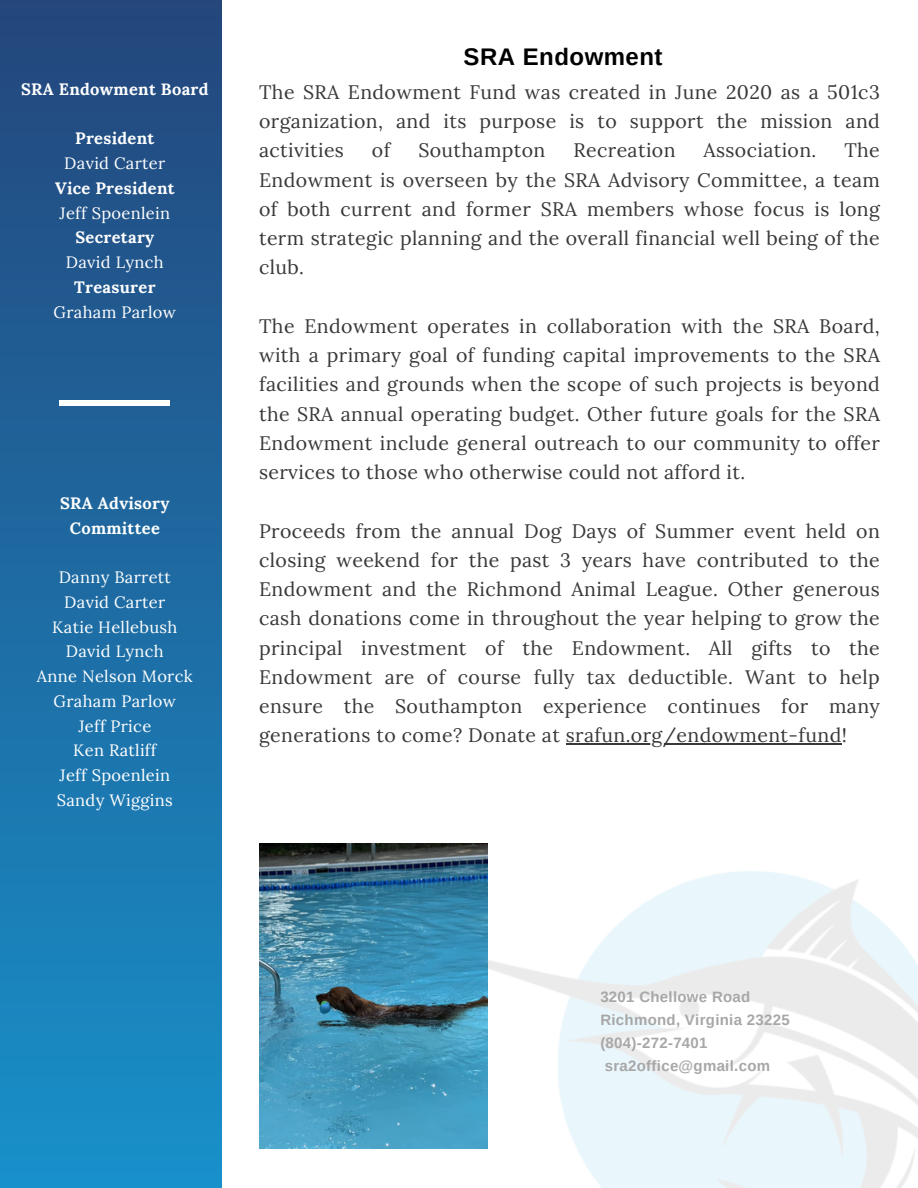
<style>
.page{position:relative;width:918px;height:1188px;background:#fff}
.page>*{position:absolute;margin:0;border:0;box-sizing:border-box;transform-origin:0 0}
.t1{font:700 24px "Arimo";letter-spacing:.02em;color:#000}
.t2{font:19.5px/29.2px "Lora";letter-spacing:.02em;color:#383838;text-align:justify}
.t3{font:16.5px "Lora";letter-spacing:.02em;color:#fff}
.t4{font:700 16.5px/24.8px "Lora";letter-spacing:.02em;color:#fff;text-align:center}
.t5{font:700 15px "Arimo";letter-spacing:.02em;color:#a7a7a8}
</style>
<div class="page">
<div style="left:0;top:0;width:221px;height:1188px;background:linear-gradient(to bottom,#24467b,#1890ca)"></div>
<div style="left:59px;top:400px;width:111px;height:6px;background:#fff"></div>
<img style="left:307px;top:843px;width:611px;height:345px">
<img style="left:259px;top:844px;width:228px;height:304px">
<hr style="left:566px;top:743px;width:276px;height:2px;background:#383838">
<p class="t4" style="left:21px;top:76px;width:189px">SRA Endowment Board</p>
<p class="t4" style="left:75px;top:126px;width:81px">President</p>
<p class="t3" style="left:64px;top:153px;width:102px">David Carter</p>
<p class="t4" style="left:55px;top:175px;width:121px">Vice President</p>
<p class="t3" style="left:60px;top:202px;width:112px">Jeff Spoenlein</p>
<p class="t4" style="left:75px;top:225px;width:80px">Secretary</p>
<p class="t3" style="left:66px;top:252px;width:99px">David Lynch</p>
<p class="t4" style="left:74px;top:274px;width:83px">Treasurer</p>
<p class="t3" style="left:54px;top:301px;width:124px">Graham Parlow</p>
<p class="t4" style="left:60px;top:491px;width:111px">SRA Advisory<br>Committee</p>
<p class="t3" style="left:59px;top:567px;width:114px">Danny Barrett</p>
<p class="t3" style="left:64px;top:591px;width:102px">David Carter</p>
<p class="t3" style="left:52px;top:616px;width:127px">Katie Hellebush</p>
<p class="t3" style="left:66px;top:641px;width:99px">David Lynch</p>
<p class="t3" style="left:37px;top:666px;width:157px">Anne Nelson Morck</p>
<p class="t3" style="left:54px;top:690px;width:124px">Graham Parlow</p>
<p class="t3" style="left:78px;top:715px;width:74px">Jeff Price</p>
<p class="t3" style="left:73px;top:740px;width:85px">Ken Ratliff</p>
<p class="t3" style="left:60px;top:765px;width:112px">Jeff Spoenlein</p>
<p class="t3" style="left:57px;top:789px;width:118px">Sandy Wiggins</p>
<p class="t1" style="left:464px;top:44px;width:201px">SRA Endowment</p>
<p class="t2" style="left:259px;top:77px;width:622px">The SRA Endowment Fund was created in June 2020 as a 501c3 organization, and its purpose is to support the mission and activities</p>
<p class="t2" style="left:372px;top:136px;width:20px">of</p>
<p class="t2" style="left:418px;top:136px;width:129px">Southampton</p>
<p class="t2" style="left:573px;top:136px;width:104px">Recreation</p>
<p class="t2" style="left:703px;top:136px;width:114px">Association.</p>
<p class="t2" style="left:259px;top:136px;width:622px;text-indent:585px">The Endowment is overseen by the SRA Advisory Committee, a team of both current and former SRA members whose focus is long term strategic planning and the overall financial well being of the club.</p>
<p class="t2" style="left:259px;top:311px;width:622px">The Endowment operates in collaboration with the SRA Board, with a primary goal of funding capital improvements to the SRA facilities and grounds when the scope of such projects is beyond the SRA annual operating budget. Other future goals for the SRA Endowment include general outreach to our community to offer services to those who otherwise could not afford it.</p>
<p class="t2" style="left:259px;top:516px;width:622px">Proceeds from the annual Dog Days of Summer event held on closing weekend for the past 3 years have contributed to the Endowment and the Richmond Animal League. Other generous cash donations come in throughout the year helping to grow the principal investment of the Endowment. All gifts to the Endowment are of course fully tax deductible. Want to help ensure the Southampton experience continues for many generations to come? Donate at srafun.org/endowment-fund!</p>
<p class="t5" style="left:600px;top:988px;width:152px">3201 Chellowe Road</p>
<p class="t5" style="left:600px;top:1011px;width:191px">Richmond, Virginia 23225</p>
<p class="t5" style="left:600px;top:1035px;width:109px">(804)-272-7401</p>
<p class="t5" style="left:605px;top:1058px;width:167px">sra2office@gmail.com</p>
</div>
